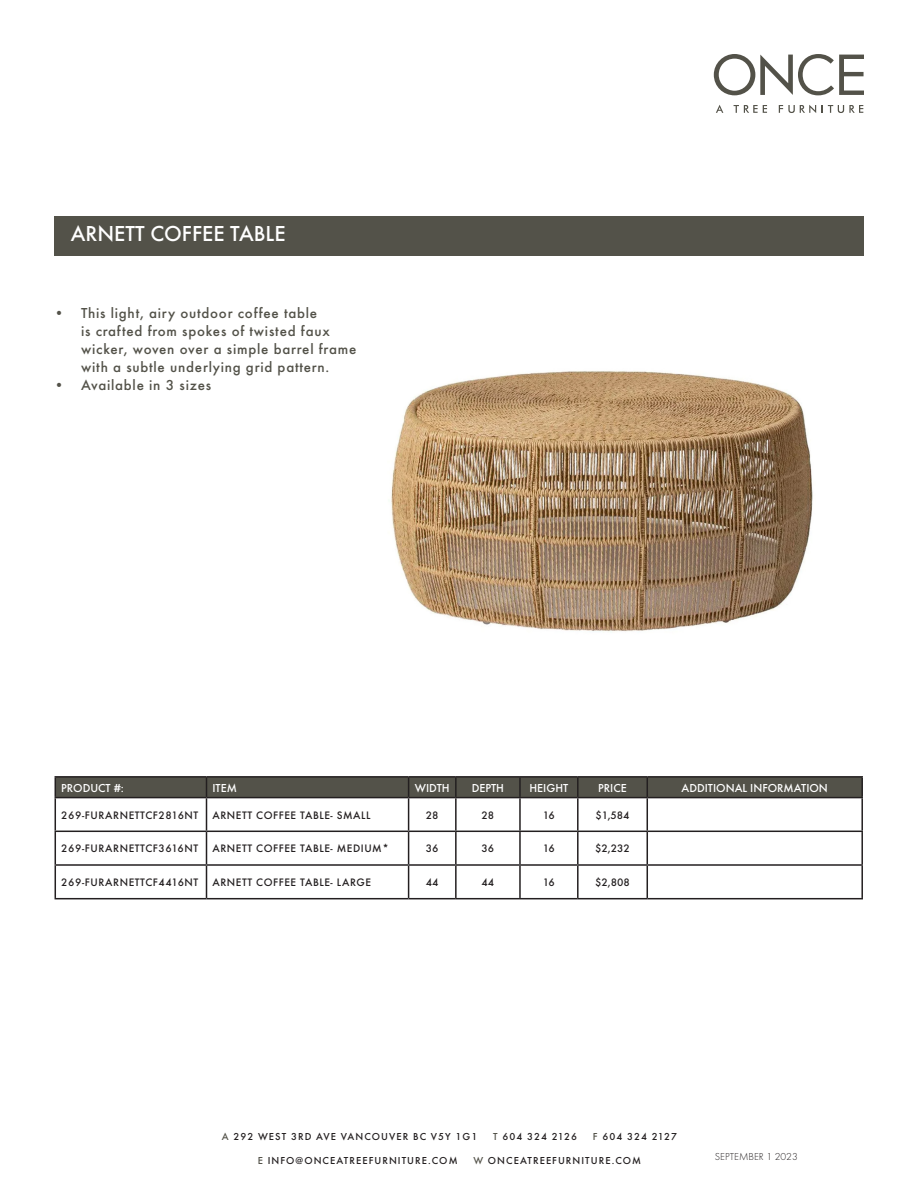
<style>
.page{position:relative;width:918px;height:1188px;background:#fff}
.page>*{position:absolute;margin:0;border:0;box-sizing:border-box;transform-origin:0 0}
.t1{font:500 22.5px "Futura EFCEOP";color:#fff}
.t2{font:500 15px/18px "Futura EFCEOP";letter-spacing:.05em;color:#535249}
.t3{font:500 12px "Futura EFCEOP";color:#fff}
.t4{font:500 11.25px "Futura EFCEOP";letter-spacing:.05em;color:#231f20}
.t5{font:500 10.5px "Futura EFCEOP";letter-spacing:.1em;color:#231f20}
.t6{font:300 10.5px "Futura EFCEOP";color:#231f20}
.s1{color:#535249}
</style>
<div class="page">
<svg style="left:716px;top:105px;width:7px;height:8px"></svg>
<svg style="left:734px;top:105px;width:33px;height:8px"></svg>
<svg style="left:779px;top:105px;width:37px;height:8px"></svg>
<svg style="left:822px;top:105px;width:41px;height:8px"></svg>
<svg style="left:714px;top:54px;width:150px;height:41px"></svg>
<img style="left:391px;top:371px;width:422px;height:261px">
<div style="left:54px;top:216px;width:810px;height:40px;background:#535249"></div>
<svg style="left:56px;top:798px;width:805px;height:100px"></svg>
<hr style="left:55px;top:798px;width:1px;height:33px;background:#231f20">
<hr style="left:206px;top:798px;width:1px;height:33px;background:#231f20">
<hr style="left:408px;top:798px;width:1px;height:33px;background:#231f20">
<hr style="left:455px;top:798px;width:2px;height:33px;background:#231f20">
<hr style="left:519px;top:798px;width:2px;height:33px;background:#231f20">
<hr style="left:577px;top:798px;width:2px;height:33px;background:#231f20">
<hr style="left:647px;top:798px;width:1px;height:33px;background:#231f20">
<hr style="left:861px;top:798px;width:2px;height:33px;background:#231f20">
<hr style="left:55px;top:832px;width:1px;height:32px;background:#231f20">
<hr style="left:206px;top:832px;width:1px;height:32px;background:#231f20">
<hr style="left:408px;top:832px;width:1px;height:32px;background:#231f20">
<hr style="left:455px;top:832px;width:2px;height:32px;background:#231f20">
<hr style="left:519px;top:832px;width:2px;height:32px;background:#231f20">
<hr style="left:577px;top:832px;width:2px;height:32px;background:#231f20">
<hr style="left:647px;top:832px;width:1px;height:32px;background:#231f20">
<hr style="left:861px;top:832px;width:2px;height:32px;background:#231f20">
<hr style="left:55px;top:866px;width:1px;height:32px;background:#231f20">
<hr style="left:206px;top:866px;width:1px;height:32px;background:#231f20">
<hr style="left:408px;top:866px;width:1px;height:32px;background:#231f20">
<hr style="left:455px;top:866px;width:2px;height:32px;background:#231f20">
<hr style="left:519px;top:866px;width:2px;height:32px;background:#231f20">
<hr style="left:577px;top:866px;width:2px;height:32px;background:#231f20">
<hr style="left:647px;top:866px;width:1px;height:32px;background:#231f20">
<hr style="left:861px;top:866px;width:2px;height:32px;background:#231f20">
<hr style="left:55px;top:776px;width:152px;height:2px;background:#231f20">
<hr style="left:207px;top:776px;width:202px;height:2px;background:#231f20">
<hr style="left:409px;top:776px;width:47px;height:2px;background:#231f20">
<hr style="left:456px;top:776px;width:64px;height:2px;background:#231f20">
<hr style="left:520px;top:776px;width:58px;height:2px;background:#231f20">
<hr style="left:578px;top:776px;width:69px;height:2px;background:#231f20">
<hr style="left:647px;top:776px;width:216px;height:2px;background:#231f20">
<svg style="left:55px;top:777px;width:808px;height:20px;background:#504f46"></svg>
<hr style="left:55px;top:797px;width:152px;height:1px;background:#231f20">
<hr style="left:207px;top:797px;width:202px;height:1px;background:#231f20">
<hr style="left:409px;top:797px;width:47px;height:1px;background:#231f20">
<hr style="left:456px;top:797px;width:64px;height:1px;background:#231f20">
<hr style="left:520px;top:797px;width:58px;height:1px;background:#231f20">
<hr style="left:578px;top:797px;width:69px;height:1px;background:#231f20">
<hr style="left:647px;top:797px;width:216px;height:1px;background:#231f20">
<hr style="left:55px;top:831px;width:152px;height:1px;background:#231f20">
<hr style="left:207px;top:831px;width:202px;height:1px;background:#231f20">
<hr style="left:409px;top:831px;width:47px;height:1px;background:#231f20">
<hr style="left:456px;top:831px;width:64px;height:1px;background:#231f20">
<hr style="left:520px;top:831px;width:58px;height:1px;background:#231f20">
<hr style="left:578px;top:831px;width:69px;height:1px;background:#231f20">
<hr style="left:647px;top:831px;width:216px;height:1px;background:#231f20">
<hr style="left:55px;top:864px;width:152px;height:2px;background:#231f20">
<hr style="left:207px;top:864px;width:202px;height:2px;background:#231f20">
<hr style="left:409px;top:864px;width:47px;height:2px;background:#231f20">
<hr style="left:456px;top:864px;width:64px;height:2px;background:#231f20">
<hr style="left:520px;top:864px;width:58px;height:2px;background:#231f20">
<hr style="left:578px;top:864px;width:69px;height:2px;background:#231f20">
<hr style="left:647px;top:864px;width:216px;height:2px;background:#231f20">
<hr style="left:55px;top:898px;width:152px;height:1px;background:#231f20">
<hr style="left:207px;top:898px;width:202px;height:1px;background:#231f20">
<hr style="left:409px;top:898px;width:47px;height:1px;background:#231f20">
<hr style="left:456px;top:898px;width:64px;height:1px;background:#231f20">
<hr style="left:520px;top:898px;width:58px;height:1px;background:#231f20">
<hr style="left:578px;top:898px;width:69px;height:1px;background:#231f20">
<hr style="left:647px;top:898px;width:216px;height:1px;background:#231f20">
<p class="t1" style="left:71px;top:220px;width:216px">ARNETT COFFEE TABLE</p>
<p class="t2" style="left:81px;top:303px;width:277px;text-indent:-27px">• This light, airy outdoor coffee table<br>is crafted from spokes of twisted faux wicker, woven over a simple barrel frame with a subtle underlying grid pattern.</p>
<p class="t2" style="left:54px;top:375px;width:159px">• Available in 3 sizes</p>
<p class="t3" style="left:61px;top:780px;width:64px">PRODUCT #:</p>
<p class="t3" style="left:213px;top:780px;width:26px">ITEM</p>
<p class="t3" style="left:415px;top:780px;width:36px">WIDTH</p>
<p class="t3" style="left:472px;top:780px;width:34px">DEPTH</p>
<p class="t3" style="left:530px;top:780px;width:40px">HEIGHT</p>
<p class="t3" style="left:598px;top:780px;width:30px">PRICE</p>
<p class="t3" style="left:682px;top:780px;width:148px">ADDITIONAL INFORMATION</p>
<p class="t4" style="left:61px;top:808px;width:139px">269-FURARNETTCF2816NT</p>
<p class="t4" style="left:213px;top:808px;width:160px">ARNETT COFFEE TABLE- SMALL</p>
<p class="t4" style="left:426px;top:808px;width:14px">28</p>
<p class="t4" style="left:482px;top:808px;width:14px">28</p>
<p class="t4" style="left:543px;top:808px;width:13px">16</p>
<p class="t4" style="left:595px;top:808px;width:36px">$1,584</p>
<p class="t4" style="left:61px;top:841px;width:138px">269-FURARNETTCF3616NT</p>
<p class="t4" style="left:213px;top:841px;width:178px">ARNETT COFFEE TABLE- MEDIUM*</p>
<p class="t4" style="left:426px;top:841px;width:14px">36</p>
<p class="t4" style="left:482px;top:841px;width:14px">36</p>
<p class="t4" style="left:543px;top:841px;width:13px">16</p>
<p class="t4" style="left:595px;top:841px;width:36px">$2,232</p>
<p class="t4" style="left:61px;top:875px;width:139px">269-FURARNETTCF4416NT</p>
<p class="t4" style="left:213px;top:875px;width:160px">ARNETT COFFEE TABLE- LARGE</p>
<p class="t4" style="left:426px;top:875px;width:14px">44</p>
<p class="t4" style="left:482px;top:875px;width:14px">44</p>
<p class="t4" style="left:543px;top:875px;width:13px">16</p>
<p class="t4" style="left:595px;top:875px;width:36px">$2,808</p>
<p class="t5" style="left:222px;top:1130px;width:257px"><span class="s1">A</span> 292 WEST 3RD AVE VANCOUVER BC V5Y 1G1</p>
<p class="t5" style="left:493px;top:1130px;width:86px"><span class="s1">T</span> 604 324 2126</p>
<p class="t5" style="left:593px;top:1130px;width:86px"><span class="s1">F</span> 604 324 2127</p>
<p class="t5" style="left:258px;top:1154px;width:201px"><span class="s1">E</span> INFO@ONCEATREEFURNITURE.COM</p>
<p class="t5" style="left:473px;top:1154px;width:169px"><span class="s1">W</span> ONCEATREEFURNITURE.COM</p>
<p class="t6" style="left:715px;top:1150px;width:84px">SEPTEMBER 1 2023</p>
</div>
